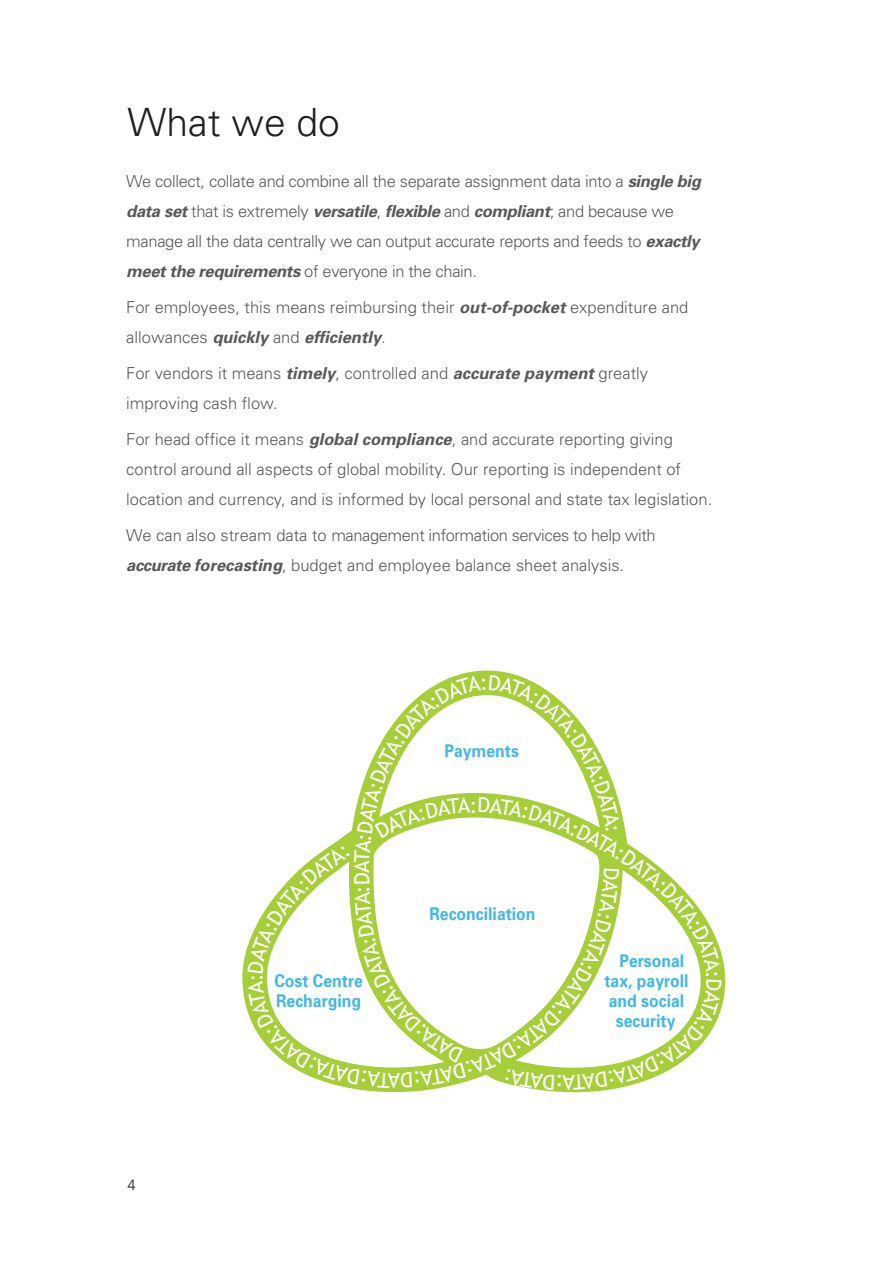
<style>
.page{position:relative;width:893px;height:1263px;background:#fff}
.page>*{position:absolute;margin:0;border:0;box-sizing:border-box;transform-origin:0 0}
.t1{font:300 39px "Univers";color:#231f20}
.t2{font:21px "Trebuchet MS";color:#fff}
.t3{font:700 17.55px/20.2px "Univers";color:#44b7e9;scale:.9 1}
.t4{font:300 16.5px/30px "Univers";color:#58595b}
.t5{font:300 16.5px/30px "Univers";letter-spacing:-.02em;color:#58595b}
.t6{font:300 15px "Univers";color:#231f20}
.s1{font-weight:700;font-style:italic}
</style>
<div class="page">
<svg style="left:247px;top:675px;width:475px;height:415px"></svg>
<h1 class="t1" style="left:128px;top:98px;width:214px">What we do</h1>
<p class="t5" style="left:126px;top:166px;width:576px">We collect, collate and combine all the separate assignment data into a <span class="s1">single big data set</span> that is extremely <span class="s1">versatile</span>, <span class="s1">flexible</span> and <span class="s1">compliant</span>; and because we manage all the data centrally we can output accurate reports and feeds to <span class="s1">exactly meet the requirements</span> of everyone in the chain.</p>
<p class="t4" style="left:126px;top:292px;width:564px">For employees, this means reimbursing their <span class="s1">out-of-pocket</span> expenditure and allowances <span class="s1">quickly</span> and <span class="s1">efficiently</span>.</p>
<p class="t4" style="left:126px;top:358px;width:523px">For vendors it means <span class="s1">timely</span>, controlled and <span class="s1">accurate payment</span> greatly improving cash flow.</p>
<p class="t4" style="left:126px;top:424px;width:587px">For head office it means <span class="s1">global compliance</span>, and accurate reporting giving control around all aspects of global mobility. Our reporting is independent of location and currency, and is informed by local personal and state tax legislation.</p>
<p class="t4" style="left:126px;top:520px;width:531px">We can also stream data to management information services to help with <span class="s1">accurate forecasting</span>, budget and employee balance sheet analysis.</p>
<p class="t3" style="left:444px;top:740px;width:84px">Payments</p>
<p class="t2" style="left:470px;top:793px;width:9px">:</p>
<p class="t6" style="left:128px;top:1176px;width:10px">4</p>
<p class="t3" style="left:274px;top:970px;width:100px">Cost Centre<br>Recharging</p>
<p class="t2" style="left:400px;top:1092px;width:14px;rotate:-180deg">A</p>
<p class="t3" style="left:429px;top:903px;width:119px">Reconciliation</p>
<p class="t3" style="left:619px;top:950px;width:74px">Personal</p>
<p class="t3" style="left:604px;top:970px;width:95px">tax, payroll</p>
<p class="t3" style="left:609px;top:990px;width:85px">and social</p>
<p class="t3" style="left:616px;top:1010px;width:68px">security</p>
</div>
